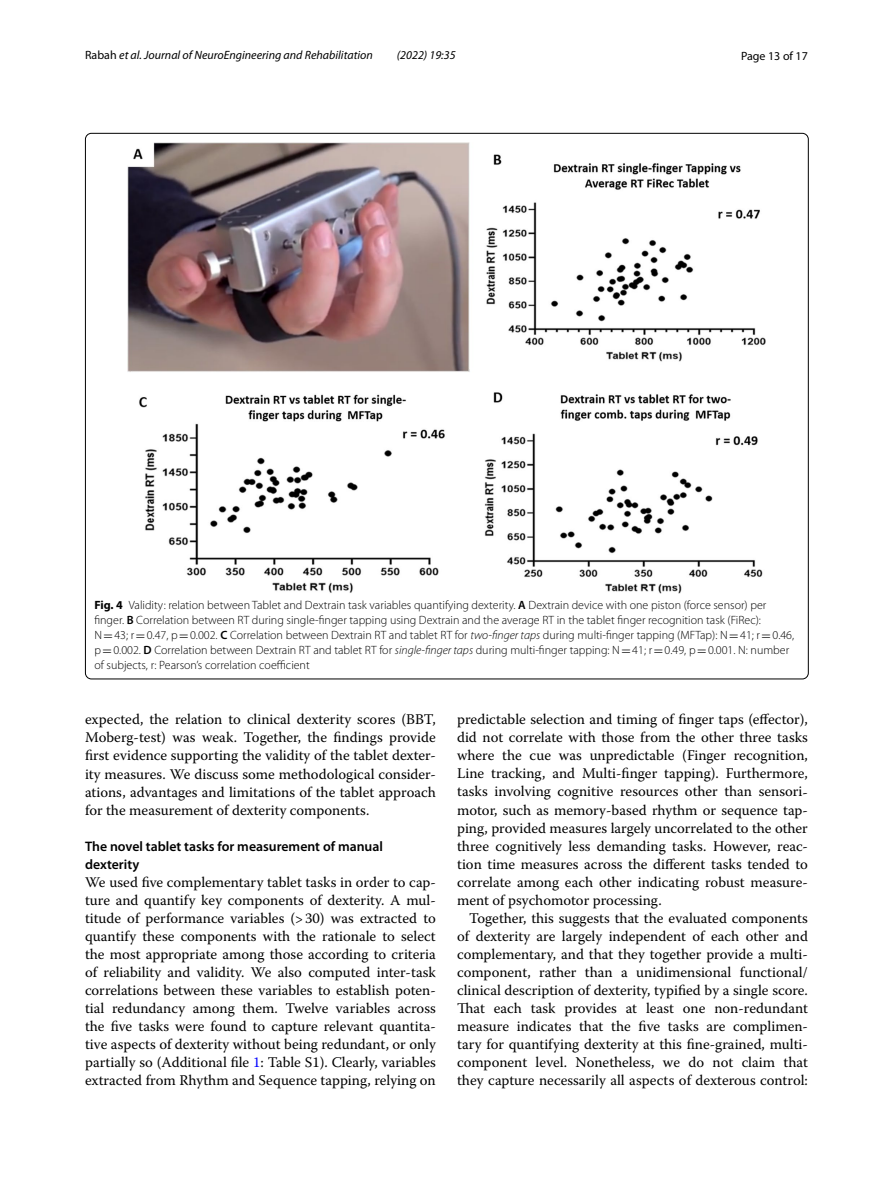
<style>
.page{position:relative;width:893px;height:1187px;background:#fff}
.page>*{position:absolute;margin:0;border:0;box-sizing:border-box;transform-origin:0 0}
.t1{font:14.7px/18px "Warnock Pro";color:#000;text-align:justify}
.t2{font:600 13.8px/18px "Myriad Pro";color:#000}
.t3{font:300 12px/15px "Myriad Pro";color:#000}
.t4{font:italic 12px "Myriad Pro";color:#000}
.t5{font:12px "Myriad Pro";color:#000}
.s1{font-style:normal}
.s2{font-weight:700}
.s3{font-weight:600}
.s4{font-family:"MTSY";font-weight:400}
.s5{font-style:italic}
.s6{color:#00f}
</style>
<div class="page">
<img style="left:128px;top:142px;width:638px;height:451px">
<p class="t4" style="left:85px;top:48px;width:289px"><span class="s1">Rabah</span> et al. Journal of NeuroEngineering and Rehabilitation</p>
<p class="t4" style="left:397px;top:48px;width:60px">(2022) 19:35</p>
<p class="t5" style="left:741px;top:48px;width:68px">Page 13 of 17</p>
<p class="t3" style="left:94px;top:597px;width:701px"><span class="s2">Fig. 4</span> Validity: relation between Tablet and Dextrain task variables quantifying dexterity. <span class="s3">A</span> Dextrain device with one piston (force sensor) per finger. <span class="s3">B</span> Correlation between RT during single-finger tapping using Dextrain and the average RT in the tablet finger recognition task (FiRec):<br>N<span class="s4">=</span>43; r<span class="s4">=</span>0.47, p<span class="s4">=</span>0.002. <span class="s3">C</span> Correlation between Dextrain RT and tablet RT for <span class="s5">two-finger taps</span> during multi-finger tapping (MFTap): N<span class="s4">=</span>41; r<span class="s4">=</span>0.46, p<span class="s4">=</span>0.002. <span class="s3">D</span> Correlation between Dextrain RT and tablet RT for <span class="s5">single-finger taps</span> during multi-finger tapping: N<span class="s4">=</span>41; r<span class="s4">=</span>0.49, p<span class="s4">=</span>0.001. N: number of subjects, r: Pearson’s correlation coefficient</p>
<p class="t1" style="left:85px;top:710px;width:352px">expected, the relation to clinical dexterity scores (BBT, Moberg-test) was weak. Together, the findings provide first evidence supporting the validity of the tablet dexter&shy;ity measures. We discuss some methodological consider&shy;ations, advantages and limitations of the tablet approach for the measurement of dexterity components.</p>
<p class="t2" style="left:85px;top:836px;width:299px">The novel tablet tasks for measurement of manual dexterity</p>
<p class="t1" style="left:85px;top:872px;width:352px">We used five complementary tablet tasks in order to cap&shy;ture and quantify key components of dexterity. A mul&shy;titude of performance variables (&gt;30) was extracted to quantify these components with the rationale to select the most appropriate among those according to criteria of reliability and validity. We also computed inter-task correlations between these variables to establish poten&shy;tial redundancy among them. Twelve variables across the five tasks were found to capture relevant quantita&shy;tive aspects of dexterity without being redundant, or only partially so (Additional file <span class="s6">1</span>: Table S1). Clearly, variables extracted from Rhythm and Sequence tapping, relying on</p>
<p class="t1" style="left:457px;top:710px;width:352px">predictable selection and timing of finger taps (effector), did not correlate with those from the other three tasks where the cue was unpredictable (Finger recognition, Line tracking, and Multi-finger tapping). Furthermore, tasks involving cognitive resources other than sensori&shy;motor, such as memory-based rhythm or sequence tap&shy;ping, provided measures largely uncorrelated to the other three cognitively less demanding tasks. However, reac&shy;tion time measures across the different tasks tended to correlate among each other indicating robust measure&shy;ment of psychomotor processing.</p>
<p class="t1" style="left:457px;top:908px;width:352px;text-indent:12px">Together, this suggests that the evaluated components of dexterity are largely independent of each other and complementary, and that they together provide a multi&shy;component, rather than a unidimensional functional/ clinical description of dexterity, typified by a single score.<br>That each task provides at least one non-redundant measure indicates that the five tasks are complimen&shy;tary for quantifying dexterity at this fine-grained, multi&shy;component level. Nonetheless, we do not claim that they capture necessarily all aspects of dexterous control:</p>
</div>
